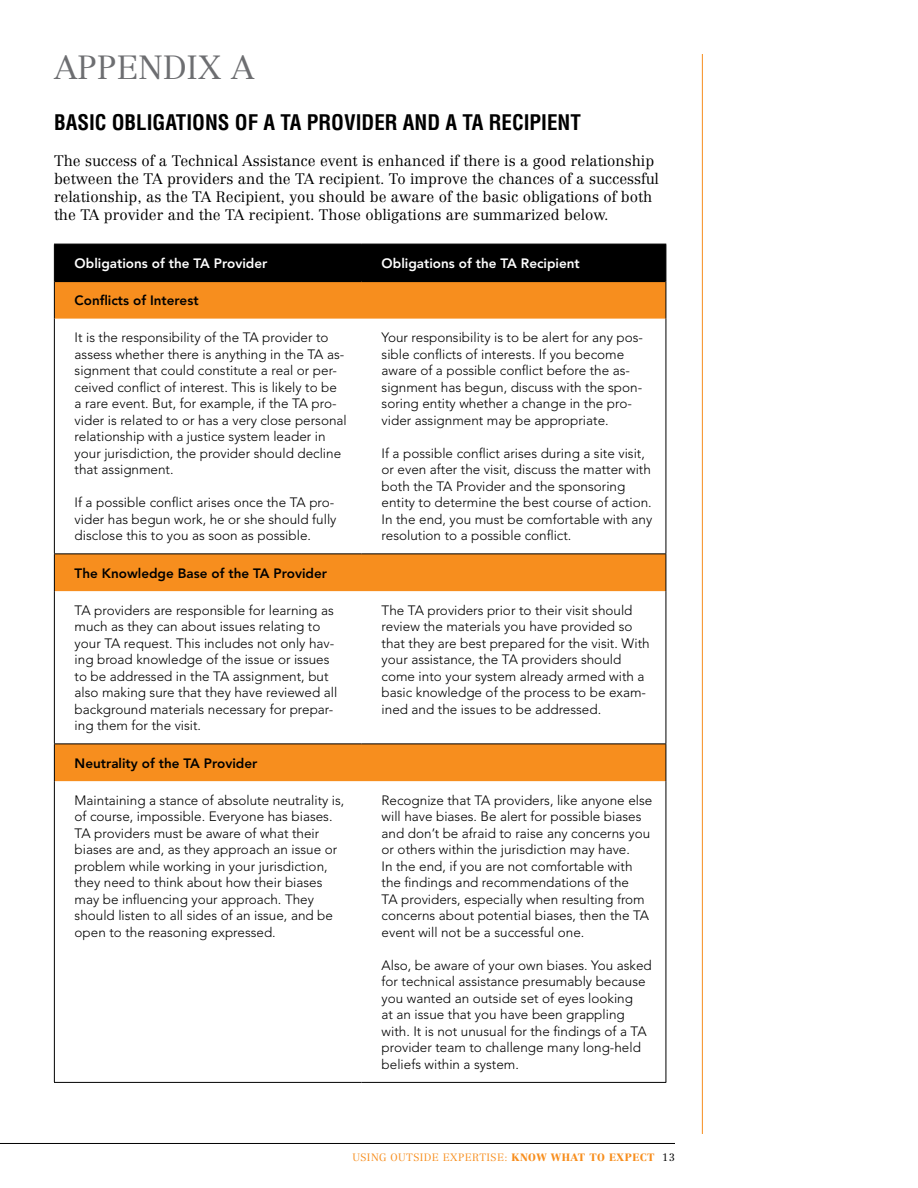
<style>
.page{position:relative;width:918px;height:1188px;background:#fff}
.page>*{position:absolute;margin:0;border:0;box-sizing:border-box;transform-origin:0 0}
.t1{font:300 33px "Centennial";color:#6d6e71}
.t2{font:700 condensed 21px "Helvetica";color:#000}
.t3{font:300 15px/18px "Centennial";color:#000}
.t4{font:300 13.5px/16.5px "Avenir";color:#000}
.t5{font:800 13.5px "Avenir";color:#000}
.t6{font:800 13.5px "Avenir";color:#fff}
.t7{font:300 10.5px "Centennial";letter-spacing:.04em;color:#f78e1e}
.s1{font-weight:900}
.s2{color:#000}
</style>
<div class="page">
<hr style="left:702px;top:54px;width:1px;height:1080px;background:#f78e1e">
<hr style="left:0;top:1143px;width:675px;height:1px;background:#000">
<div style="left:55px;top:245px;width:611px;height:36px;background:#000"></div>
<svg style="left:55px;top:282px;width:611px;height:499px"></svg>
<hr style="left:54px;top:244px;width:307px;height:1px;background:#000">
<hr style="left:54px;top:244px;width:1px;height:37px;background:#000">
<hr style="left:361px;top:244px;width:305px;height:1px;background:#000">
<hr style="left:666px;top:244px;width:1px;height:37px;background:#000">
<hr style="left:54px;top:281px;width:1px;height:38px;background:#000">
<hr style="left:666px;top:281px;width:1px;height:38px;background:#000">
<hr style="left:54px;top:319px;width:1px;height:234px;background:#000">
<hr style="left:666px;top:319px;width:1px;height:234px;background:#000">
<hr style="left:54px;top:554px;width:1px;height:37px;background:#000">
<hr style="left:666px;top:554px;width:1px;height:37px;background:#000">
<hr style="left:54px;top:591px;width:1px;height:153px;background:#000">
<hr style="left:666px;top:591px;width:1px;height:153px;background:#000">
<hr style="left:54px;top:744px;width:1px;height:37px;background:#000">
<hr style="left:666px;top:744px;width:1px;height:37px;background:#000">
<hr style="left:54px;top:781px;width:1px;height:301px;background:#000">
<hr style="left:666px;top:781px;width:1px;height:301px;background:#000">
<hr style="left:55px;top:281px;width:306px;height:1px;background:#000">
<hr style="left:361px;top:281px;width:305px;height:1px;background:#000">
<hr style="left:54px;top:553px;width:307px;height:1px;background:#000">
<hr style="left:361px;top:553px;width:305px;height:1px;background:#000">
<hr style="left:54px;top:744px;width:307px;height:1px;background:#000">
<hr style="left:361px;top:744px;width:305px;height:1px;background:#000">
<hr style="left:54px;top:1082px;width:307px;height:1px;background:#000">
<hr style="left:361px;top:1082px;width:305px;height:1px;background:#000">
<h1 class="t1" style="left:54px;top:48px;width:22px">APPENDIX</h1>
<h1 class="t1" style="left:231px;top:48px;width:25px">A</h1>
<h2 class="t2" style="left:54px;top:109px;width:528px">BASIC OBLIGATIONS OF A TA PROVIDER AND A TA RECIPIENT</h2>
<p class="t3" style="left:54px;top:151px;width:606px">The success of a Technical Assistance event is enhanced if there is a good relationship between the TA providers and the TA recipient. To improve the chances of a successful relationship, as the TA Recipient, you should be aware of the basic obligations of both the TA provider and the TA recipient. Those obligations are summarized below.</p>
<p class="t6" style="left:75px;top:255px;width:194px">Obligations of the TA Provider</p>
<p class="t6" style="left:382px;top:255px;width:200px">Obligations of the TA Recipient</p>
<p class="t5" style="left:75px;top:292px;width:125px">Conflicts of Interest</p>
<p class="t4" style="left:75px;top:329px;width:274px">It is the responsibility of the TA provider to assess whether there is anything in the TA as&shy;signment that could constitute a real or per&shy;ceived conflict of interest. This is likely to be a rare event. But, for example, if the TA pro&shy;vider is related to or has a very close personal relationship with a justice system leader in your jurisdiction, the provider should decline that assignment.</p>
<p class="t4" style="left:75px;top:494px;width:263px">If a possible conflict arises once the TA pro&shy;vider has begun work, he or she should fully disclose this to you as soon as possible.</p>
<p class="t4" style="left:382px;top:329px;width:263px">Your responsibility is to be alert for any pos&shy;sible conflicts of interests. If you become aware of a possible conflict before the as&shy;signment has begun, discuss with the spon&shy;soring entity whether a change in the pro&shy;vider assignment may be appropriate.</p>
<p class="t4" style="left:382px;top:445px;width:272px">If a possible conflict arises during a site visit, or even after the visit, discuss the matter with both the TA Provider and the sponsoring entity to determine the best course of action.<br>In the end, you must be comfortable with any resolution to a possible conflict.</p>
<p class="t5" style="left:75px;top:565px;width:254px">The Knowledge Base of the TA Provider</p>
<p class="t4" style="left:75px;top:602px;width:264px">TA providers are responsible for learning as much as they can about issues relating to your TA request. This includes not only hav&shy;ing broad knowledge of the issue or issues to be addressed in the TA assignment, but also making sure that they have reviewed all background materials necessary for prepar&shy;ing them for the visit.</p>
<p class="t4" style="left:382px;top:602px;width:270px">The TA providers prior to their visit should review the materials you have provided so that they are best prepared for the visit. With your assistance, the TA providers should come into your system already armed with a basic knowledge of the process to be exam&shy;ined and the issues to be addressed.</p>
<p class="t5" style="left:75px;top:755px;width:184px">Neutrality of the TA Provider</p>
<p class="t4" style="left:75px;top:792px;width:271px">Maintaining a stance of absolute neutrality is, of course, impossible. Everyone has biases.<br>TA providers must be aware of what their biases are and, as they approach an issue or problem while working in your jurisdiction, they need to think about how their biases may be influencing your approach. They should listen to all sides of an issue, and be open to the reasoning expressed.</p>
<p class="t4" style="left:382px;top:792px;width:272px">Recognize that TA providers, like anyone else will have biases. Be alert for possible biases and don’t be afraid to raise any concerns you or others within the jurisdiction may have.<br>In the end, if you are not comfortable with the findings and recommendations of the<br>TA providers, especially when resulting from concerns about potential biases, then the TA event will not be a successful one.</p>
<p class="t4" style="left:382px;top:957px;width:272px">Also, be aware of your own biases. You asked for technical assistance presumably because you wanted an outside set of eyes looking<br>at an issue that you have been grappling with. It is not unusual for the findings of a TA provider team to challenge many long-held beliefs within a system.</p>
<p class="t7" style="left:353px;top:1151px;width:324px">Using Outside Expertise: <span class="s1">KNOW WHAT TO EXPECT</span> <span class="s2">13</span></p>
</div>
